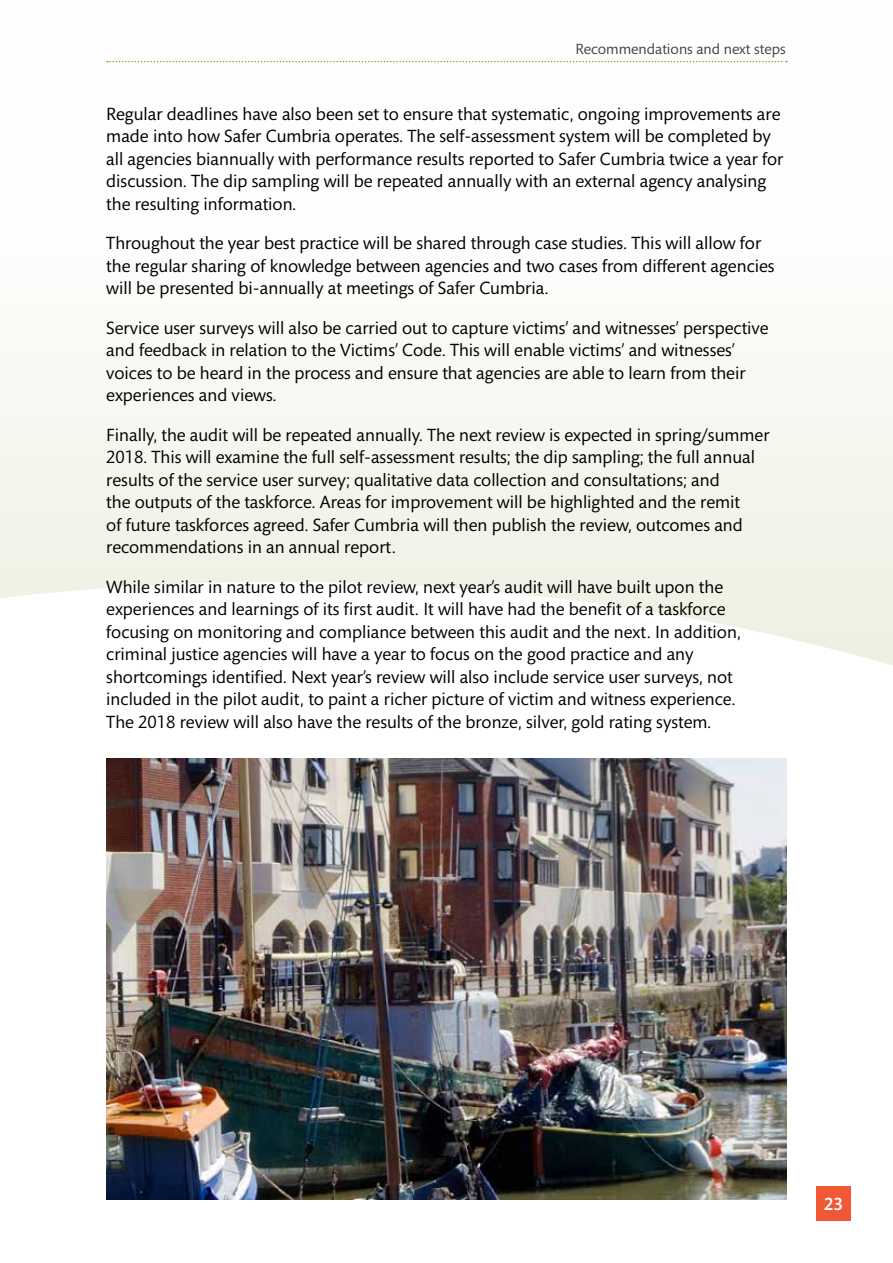
<style>
.page{position:relative;width:893px;height:1263px;background:#fff}
.page>*{position:absolute;margin:0;border:0;box-sizing:border-box;transform-origin:0 0}
.t1{font:18px/22.5px "Mundo Sans";color:#000}
.t2{font:500 18px "Mundo Sans Std";color:#fff}
.t3{font:15px "Mundo Sans";color:#3d4349}
</style>
<div class="page">
<div style="left:816px;top:1186px;width:34px;height:34px;background:#f15835"></div>
<svg style="left:0;top:60px;width:893px;height:606px"></svg>
<img style="left:106px;top:758px;width:681px;height:441px">
<p class="t3" style="left:576px;top:41px;width:212px">Recommendations and next steps</p>
<p class="t1" style="left:106px;top:103px;width:679px">Regular deadlines have also been set to ensure that systematic, ongoing improvements are made into how Safer Cumbria operates. The self-assessment system will be completed by all agencies biannually with performance results reported to Safer Cumbria twice a year for discussion. The dip sampling will be repeated annually with an external agency analysing the resulting information.</p>
<p class="t1" style="left:106px;top:232px;width:670px">Throughout the year best practice will be shared through case studies. This will allow for the regular sharing of knowledge between agencies and two cases from different agencies will be presented bi-annually at meetings of Safer Cumbria.</p>
<p class="t1" style="left:106px;top:317px;width:664px">Service user surveys will also be carried out to capture victims’ and witnesses’ perspective and feedback in relation to the Victims’ Code. This will enable victims’ and witnesses’ voices to be heard in the process and ensure that agencies are able to learn from their experiences and views.</p>
<p class="t1" style="left:106px;top:424px;width:665px">Finally, the audit will be repeated annually. The next review is expected in spring/summer 2018. This will examine the full self-assessment results; the dip sampling; the full annual results of the service user survey; qualitative data collection and consultations; and<br>the outputs of the taskforce. Areas for improvement will be highlighted and the remit<br>of future taskforces agreed. Safer Cumbria will then publish the review, outcomes and recommendations in an annual report.</p>
<p class="t1" style="left:106px;top:576px;width:636px">While similar in nature to the pilot review, next year’s audit will have built upon the experiences and learnings of its first audit. It will have had the benefit of a taskforce focusing on monitoring and compliance between this audit and the next. In addition, criminal justice agencies will have a year to focus on the good practice and any shortcomings identified. Next year’s review will also include service user surveys, not included in the pilot audit, to paint a richer picture of victim and witness experience.<br>The 2018 review will also have the results of the bronze, silver, gold rating system.</p>
<p class="t2" style="left:824px;top:1194px;width:21px">23</p>
</div>
